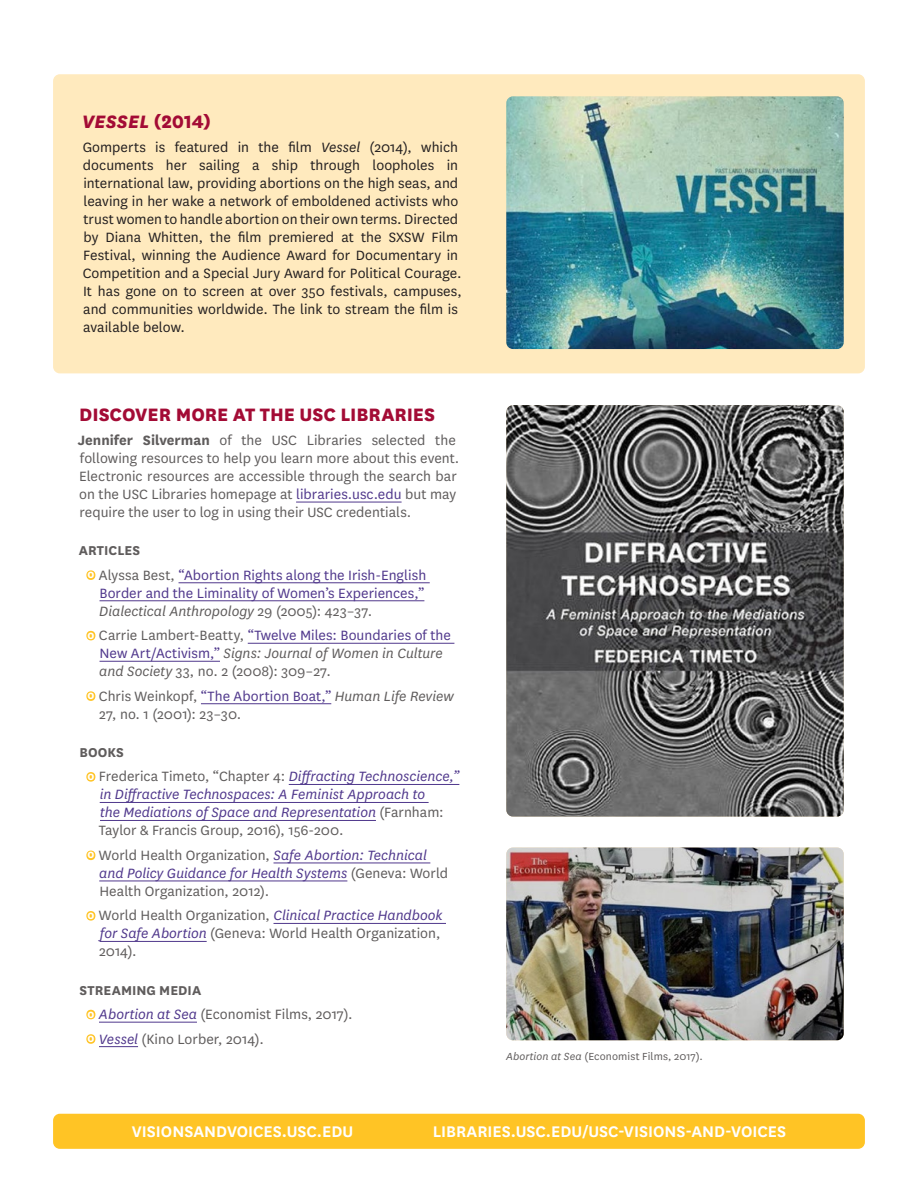
<style>
.page{position:relative;width:918px;height:1188px;background:#fff}
.page>*{position:absolute;margin:0;border:0;box-sizing:border-box;transform-origin:0 0}
.t1{font:800 21px "National";letter-spacing:-.005em;color:#a30b35}
.t2{font:italic 800 21px "National";letter-spacing:.005em;color:#a30b35}
.t3{font:600 18px "National";color:#fff}
.t4{font:15.75px/18px "National";color:#5f5c5c}
.t5{font:15.75px/18px "National";color:#231f20}
.t6{font:15.75px/18px "National";color:#50388c;text-align:justify}
.t7{font:italic 15.75px/18px "National";color:#50388c}
.t8{font:700 15px "National";letter-spacing:.005em;color:#5f5c5c}
.t9{font:12px "National";letter-spacing:.01em;color:#5f5c5c}
.s1{font-style:normal}
.s2{font-style:italic}
.s3{font-weight:700}
.s4{color:#50388c}
.s5{font-weight:700;font-size:13.5px;color:#ffc425}
.s6{color:#5f5c5c}
.s7{font-style:italic;color:#5f5c5c}
.s8{font-weight:700;font-style:normal;font-size:13.5px;color:#ffc425}
.s9{font-style:normal;color:#5f5c5c}
.s10{font-style:italic;color:#50388c}
</style>
<div class="page">
<div style="left:53px;top:74px;width:812px;height:299px;background:#ffeabe;border-radius:7px"></div>
<hr style="left:296px;top:502px;width:106px;height:1px;background:#50388c">
<hr style="left:179px;top:582px;width:251px;height:1px;background:#50388c">
<hr style="left:100px;top:600px;width:324px;height:1px;background:#50388c">
<hr style="left:248px;top:643px;width:206px;height:1px;background:#50388c">
<hr style="left:100px;top:661px;width:120px;height:1px;background:#50388c">
<hr style="left:201px;top:703px;width:130px;height:1px;background:#50388c">
<hr style="left:289px;top:784px;width:170px;height:1px;background:#50388c">
<hr style="left:100px;top:802px;width:329px;height:1px;background:#50388c">
<hr style="left:100px;top:820px;width:276px;height:1px;background:#50388c">
<hr style="left:274px;top:863px;width:156px;height:1px;background:#50388c">
<hr style="left:99px;top:881px;width:248px;height:1px;background:#50388c">
<hr style="left:274px;top:923px;width:172px;height:1px;background:#50388c">
<hr style="left:100px;top:941px;width:107px;height:1px;background:#50388c">
<hr style="left:99px;top:1022px;width:98px;height:1px;background:#50388c">
<hr style="left:99px;top:1046px;width:39px;height:1px;background:#50388c">
<img style="left:506px;top:405px;width:338px;height:412px">
<img style="left:506px;top:848px;width:338px;height:192px">
<img style="left:506px;top:96px;width:338px;height:253px">
<div style="left:53px;top:1114px;width:812px;height:35px;background:#ffc425;border-radius:7px"></div>
<h1 class="t2" style="left:82px;top:107px;width:130px">VESSEL <span class="s1">(2014)</span></h1>
<p class="t5" style="left:83px;top:138px;width:381px">Gomperts is featured in the film <span class="s2">Vessel</span> (2014), which documents her sailing a ship through loopholes in international law, providing abortions on the high seas, and leaving in her wake a network of emboldened activists who trust women to handle abortion on their own terms. Directed by Diana Whitten, the film premiered at the SXSW Film Festival, winning the Audience Award for Documentary in Competition and a Special Jury Award for Political Courage.<br>It has gone on to screen at over 350 festivals, campuses, and communities worldwide. The link to stream the film is available below.</p>
<h1 class="t1" style="left:79px;top:399px;width:357px">DISCOVER MORE AT THE USC LIBRARIES</h1>
<p class="t4" style="left:78px;top:431px;width:383px"><span class="s3">Jennifer Silverman</span> of the USC Libraries selected the following resources to help you learn more about this event.<br>Electronic resources are accessible through the search bar on the USC Libraries homepage at <span class="s4">libraries.usc.edu</span> but may require the user to log in using their USC credentials.</p>
<p class="t8" style="left:79px;top:540px;width:63px">ARTICLES</p>
<p class="t6" style="left:99px;top:565px;width:328px;text-indent:-12px"><span class="s5">o</span> <span class="s6">Alyssa Best,</span> “Abortion Rights along the Irish-English Border and the Liminality of Women’s Experiences,” <span class="s7">Dialectical Anthropology</span> <span class="s6">29 (2005): 423–37.</span></p>
<p class="t6" style="left:99px;top:626px;width:353px;text-align:left;text-indent:-12px"><span class="s5">o</span> <span class="s6">Carrie Lambert-Beatty,</span> “Twelve Miles: Boundaries of the<br>New Art/Activism,” <span class="s7">Signs: Journal of Women in Culture and Society</span> <span class="s6">33, no. 2 (2008): 309–27.</span></p>
<p class="t4" style="left:99px;top:686px;width:356px;text-indent:-12px"><span class="s5">o</span> Chris Weinkopf, <span class="s4">“The Abortion Boat,”</span> <span class="s2">Human Life Review<br></span>27, no. 1 (2001): 23–30.</p>
<p class="t8" style="left:79px;top:742px;width:46px">BOOKS</p>
<p class="t7" style="left:99px;top:767px;width:362px;text-indent:-12px"><span class="s8">o</span> <span class="s9">Frederica Timeto, “Chapter 4:</span> Diffracting Technoscience,” in Diffractive Technospaces: A Feminist Approach to<br>the Mediations of Space and Representation <span class="s9">(Farnham:<br>Taylor &amp; Francis Group, 2016), 156-200.</span></p>
<p class="t4" style="left:99px;top:845px;width:350px;text-indent:-12px"><span class="s5">o</span> World Health Organization, <span class="s10">Safe Abortion: Technical and Policy Guidance for Health Systems</span> (Geneva: World<br>Health Organization, 2012).</p>
<p class="t4" style="left:99px;top:906px;width:345px;text-indent:-12px"><span class="s5">o</span> World Health Organization, <span class="s10">Clinical Practice Handbook for Safe Abortion</span> (Geneva: World Health Organization,<br>2014).</p>
<p class="t8" style="left:80px;top:979px;width:123px">STREAMING MEDIA</p>
<p class="t4" style="left:87px;top:1001px;width:267px;line-height:24.5px"><span class="s5">o</span> <span class="s10">Abortion at Sea</span> (Economist Films, 2017). <span class="s5">o</span> <span class="s10">Vessel</span> (Kino Lorber, 2014).</p>
<p class="t9" style="left:506px;top:1048px;width:198px"><span class="s2">Abortion at Sea</span> (Economist Films, 2017).</p>
<p class="t3" style="left:132px;top:1119px;width:223px">VISIONSANDVOICES.USC.EDU</p>
<p class="t3" style="left:433px;top:1119px;width:355px">LIBRARIES.USC.EDU/USC-VISIONS-AND-VOICES</p>
</div>
